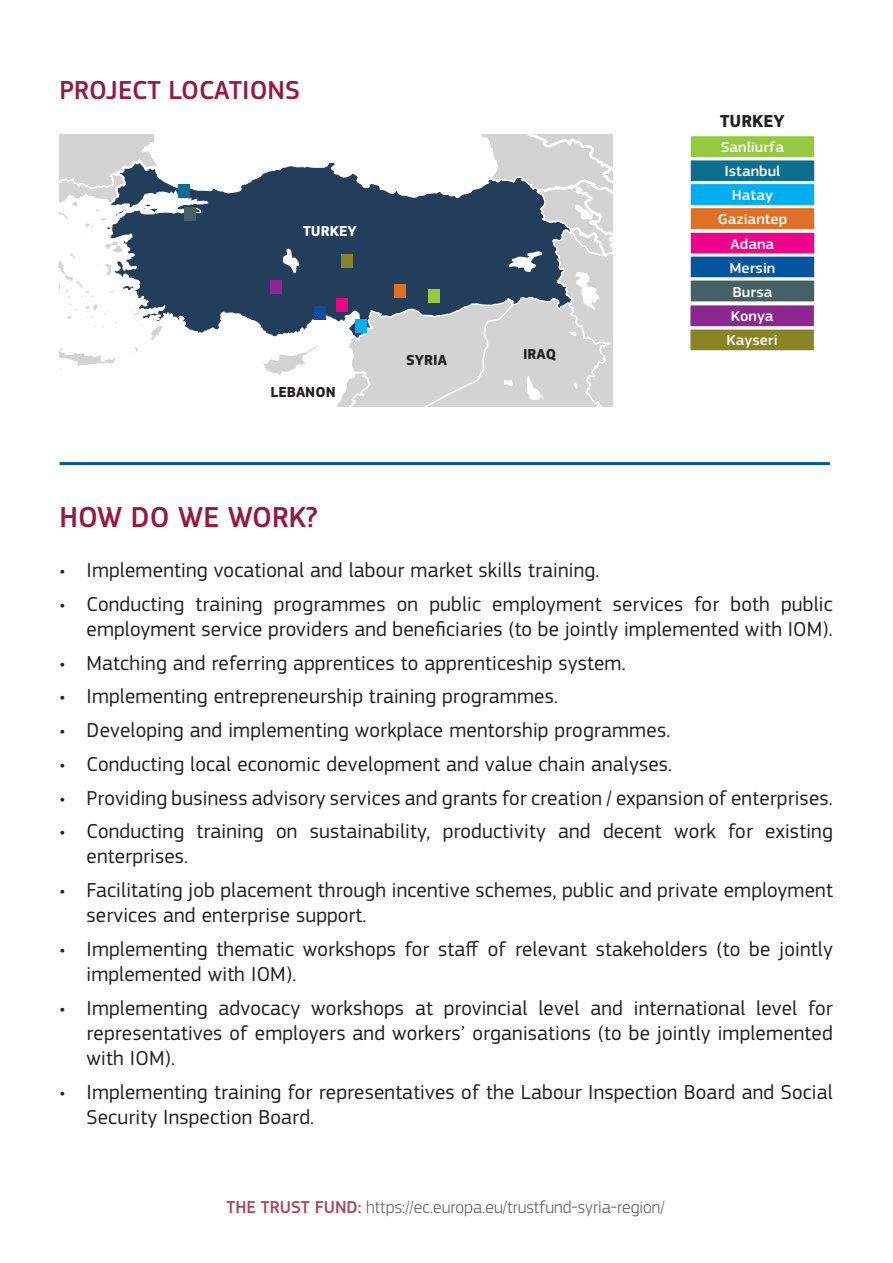
<style>
.page{position:relative;width:893px;height:1263px;background:#fff}
.page>*{position:absolute;margin:0;border:0;box-sizing:border-box;transform-origin:0 0}
.t1{font:500 30px "EC Square Sans Pro";color:#951942}
.t2{font:500 27px "EC Square Sans Pro";color:#951942}
.t3{font:21px/25.2px "EC Square Sans Pro";letter-spacing:.01em;color:#231f20}
.t4{font:700 18px "EC Square Sans Pro";color:#231f20}
.t5{font:300 17.85px "EC Square Sans Pro";color:#57585a}
.t6{font:500 15px "EC Square Sans Pro";color:#fff;scale:1.07 1}
.t7{font:700 15px "EC Square Sans Pro";color:#231f20}
.t8{font:700 15px "EC Square Sans Pro";color:#fff}
.s1{font-weight:500;color:#a4485a}
</style>
<div class="page">
<hr style="left:60px;top:462px;width:770px;height:3px;background:#03569d">
<svg style="left:60px;top:135px;width:552px;height:271px"></svg>
<div style="left:689px;top:135px;width:127px;height:24px;background:#96c940"></div>
<div style="left:688px;top:133px;width:129px;height:27px;border:3px solid #fff"></div>
<div style="left:689px;top:231px;width:127px;height:24px;background:#ed028c"></div>
<div style="left:688px;top:230px;width:129px;height:27px;border:3px solid #fff"></div>
<div style="left:689px;top:207px;width:127px;height:23px;background:#e07025"></div>
<div style="left:688px;top:205px;width:129px;height:27px;border:3px solid #fff"></div>
<div style="left:689px;top:159px;width:127px;height:24px;background:#0c6f90"></div>
<div style="left:688px;top:157px;width:129px;height:27px;border:3px solid #fff"></div>
<div style="left:689px;top:183px;width:127px;height:23px;background:#00aeef"></div>
<div style="left:688px;top:181px;width:129px;height:27px;border:3px solid #fff"></div>
<div style="left:689px;top:255px;width:127px;height:24px;background:#03569d"></div>
<div style="left:688px;top:254px;width:129px;height:26px;border:3px solid #fff"></div>
<div style="left:689px;top:328px;width:126px;height:24px;background:#888425"></div>
<div style="left:687px;top:326px;width:130px;height:27px;border:3px solid #fff"></div>
<div style="left:689px;top:304px;width:126px;height:24px;background:#8c278f"></div>
<div style="left:687px;top:302px;width:130px;height:27px;border:3px solid #fff"></div>
<div style="left:689px;top:279px;width:127px;height:24px;background:#466165"></div>
<div style="left:688px;top:278px;width:129px;height:26px;border:3px solid #fff"></div>
<div style="left:394px;top:284px;width:12px;height:13px;background:#e07025"></div>
<div style="left:179px;top:184px;width:11px;height:13px;background:#0b6e90"></div>
<div style="left:429px;top:289px;width:11px;height:13px;background:#96c93f"></div>
<div style="left:315px;top:307px;width:11px;height:13px;background:#0d4da1"></div>
<div style="left:356px;top:320px;width:11px;height:13px;background:#00aeef"></div>
<div style="left:336px;top:299px;width:11px;height:13px;background:#ed028c"></div>
<div style="left:184px;top:208px;width:12px;height:13px;background:#466165"></div>
<div style="left:270px;top:281px;width:12px;height:13px;background:#8c278f"></div>
<div style="left:342px;top:254px;width:11px;height:13px;background:#888425"></div>
<p class="t2" style="left:60px;top:75px;width:242px">PROJECT LOCATIONS</p>
<p class="t8" style="left:303px;top:222px;width:55px">TURKEY</p>
<p class="t7" style="left:270px;top:383px;width:67px">LEBANON</p>
<p class="t1" style="left:60px;top:499px;width:260px">HOW DO WE WORK?</p>
<p class="t7" style="left:406px;top:351px;width:42px">SYRIA</p>
<p class="t7" style="left:523px;top:345px;width:35px">IRAQ</p>
<p class="t4" style="left:720px;top:110px;width:66px">TURKEY</p>
<p class="t6" style="left:721px;top:139px;width:61px">Sanliurfa</p>
<p class="t6" style="left:724px;top:163px;width:54px">Istanbul</p>
<p class="t6" style="left:732px;top:186px;width:40px">Hatay</p>
<p class="t6" style="left:718px;top:210px;width:66px">Gaziantep</p>
<p class="t6" style="left:731px;top:235px;width:42px">Adana</p>
<p class="t6" style="left:729px;top:259px;width:45px">Mersin</p>
<p class="t6" style="left:732px;top:283px;width:39px">Bursa</p>
<p class="t6" style="left:731px;top:308px;width:41px">Konya</p>
<p class="t6" style="left:726px;top:332px;width:49px">Kayseri</p>
<p class="t3" style="left:60px;top:558px;width:541px">• Implementing vocational and labour market skills training.</p>
<p class="t3" style="left:60px;top:591px;width:775px;text-align:right">• Conducting training programmes on public employment services for both public employment service providers and beneficiaries (to be jointly implemented with IOM).</p>
<p class="t3" style="left:60px;top:650px;width:568px">• Matching and referring apprentices to apprenticeship system.</p>
<p class="t3" style="left:60px;top:684px;width:500px">• Implementing entrepreneurship training programmes.</p>
<p class="t3" style="left:60px;top:718px;width:612px">• Developing and implementing workplace mentorship programmes.</p>
<p class="t3" style="left:60px;top:751px;width:614px">• Conducting local economic development and value chain analyses.</p>
<p class="t3" style="left:60px;top:785px;width:775px">• Providing business advisory services and grants for creation / expansion of enterprises.</p>
<p class="t3" style="left:87px;top:819px;width:748px;text-indent:-27px">• Conducting training on sustainability, productivity and decent work for existing enterprises.</p>
<p class="t3" style="left:87px;top:878px;width:748px;text-indent:-27px">• Facilitating job placement through incentive schemes, public and private employment services and enterprise support.</p>
<p class="t3" style="left:87px;top:937px;width:748px;text-indent:-27px">• Implementing thematic workshops for staff of relevant stakeholders (to be jointly implemented with IOM).</p>
<p class="t3" style="left:87px;top:995px;width:748px;text-align:justify;text-indent:-27px">• Implementing advocacy workshops at provincial level and international level for representatives of employers and workers’ organisations (to be jointly implemented with IOM).</p>
<p class="t3" style="left:87px;top:1080px;width:748px;text-indent:-27px">• Implementing training for representatives of the Labour Inspection Board and Social<br>Security Inspection Board.</p>
<p class="t5" style="left:226px;top:1196px;width:440px"><span class="s1">THE TRUST FUND:</span> https://ec.europa.eu/trustfund-syria-region/</p>
</div>
